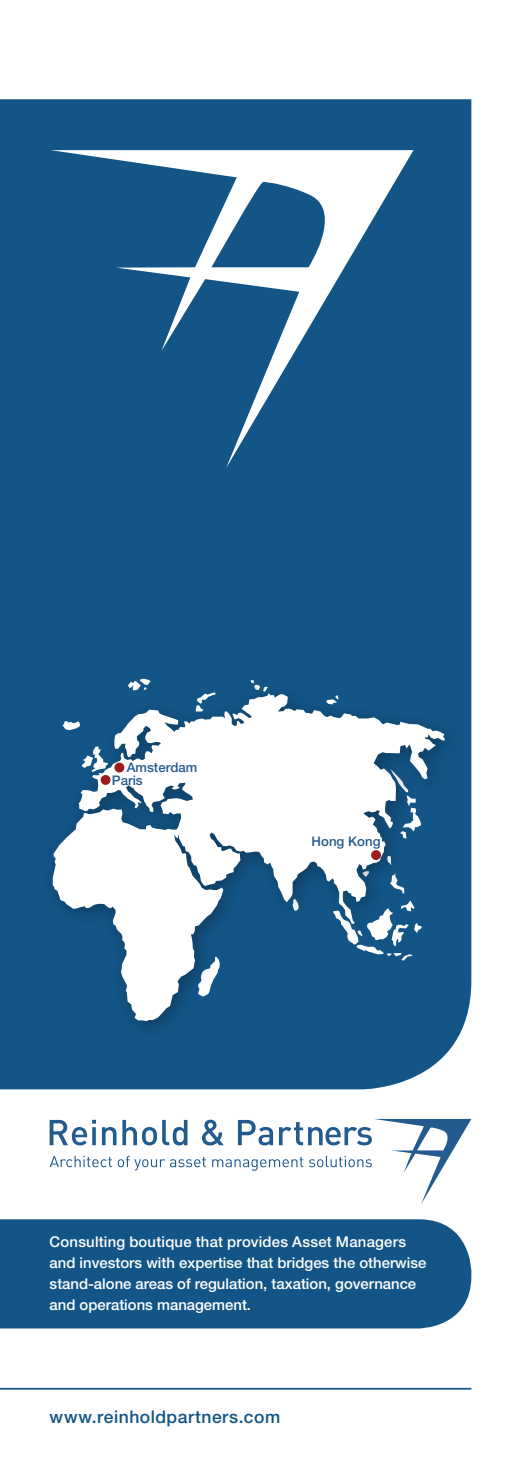
<style>
.page{position:relative;width:521px;height:1474px;background:#fff}
.page>*{position:absolute;margin:0;border:0;box-sizing:border-box;transform-origin:0 0}
.t1{font:500 17.5px "Helvetica Neue LT Std";letter-spacing:.025em;color:#135586}
.t2{font:500 14.88px/21px "Helvetica Neue LT Std";color:#fff}
.t3{font:500 13.3px/13px "Helvetica Neue LT Std";color:#255b8e}
</style>
<div class="page">
<svg style="left:50px;top:1118px;width:421px;height:86px"></svg>
<div style="left:0;top:1219px;width:471px;height:109px;background:#135586"></div>
<div style="left:0;top:99px;width:471px;height:990px;background:#135586"></div>
<svg style="left:51px;top:150px;width:362px;height:318px;fill:#135586"></svg>
<div style="left:35px;top:675px;width:436px;height:372px;background:#135586"></div>
<svg style="left:53px;top:693px;width:392px;height:328px"></svg>
<div style="left:371px;top:850px;width:10px;height:10px;background:#9b1b1e;border-radius:50%"></div>
<div style="left:101px;top:775px;width:10px;height:10px;background:#9b1b1e;border-radius:50%"></div>
<div style="left:114px;top:762px;width:10px;height:10px;background:#9b1b1e;border-radius:50%"></div>
<hr style="left:0;top:1387px;width:471px;height:2px;background:#135586">
<p class="t3" style="left:112px;top:760px;width:87px;text-indent:15px">Amsterdam<br>Paris</p>
<p class="t3" style="left:312px;top:834px;width:70px">Hong Kong</p>
<p class="t2" style="left:50px;top:1230px;width:378px">Consulting boutique that provides Asset Managers and investors with expertise that bridges the otherwise stand-alone areas of regulation, taxation, governance and operations management.</p>
<p class="t1" style="left:50px;top:1406px;width:232px">www.reinholdpartners.com</p>
</div>
